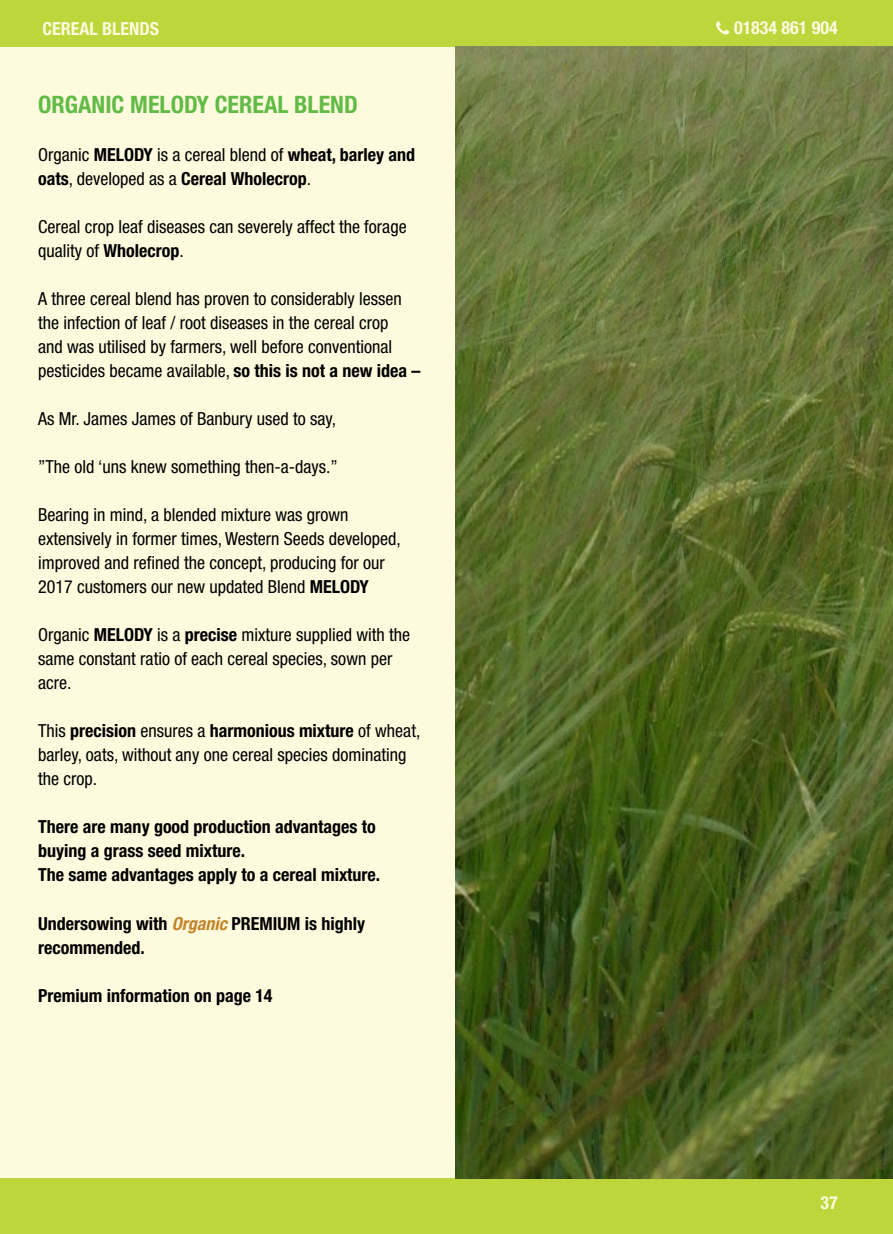
<style>
.page{position:relative;width:893px;height:1234px;background:#fff}
.page>*{position:absolute;margin:0;border:0;box-sizing:border-box;transform-origin:0 0}
.small_header_green{font:700 condensed 24px "Helvetica Neue LT Std";color:#62bb46}
.t1{font:condensed 18px/24px "Helvetica Neue LT Std";color:#000}
.t2{font:700 condensed 18px/24px "Helvetica Neue LT Std";color:#000}
.t3{font:700 condensed 18px "Helvetica Neue LT Std";color:#fdfadd}
.s1{font-weight:400}
.s2{font-weight:700}
.s3{font-style:italic;color:#c2842b}
</style>
<div class="page">
<div style="left:0;top:0;width:893px;height:1233px;background:#fdfadd"></div>
<div style="left:0;top:0;width:893px;height:47px;background:#bcd63b"></div>
<div style="left:0;top:1178px;width:893px;height:55px;background:#bcd63b"></div>
<svg style="left:716px;top:21px;width:13px;height:14px"></svg>
<img style="left:455px;top:47px;width:438px;height:1131px">
<p class="t3" style="left:43px;top:18px;width:118px">CEREAL BLENDS</p>
<p class="small_header_green" style="left:38px;top:90px;width:321px">ORGANIC MELODY CEREAL BLEND</p>
<p class="t2" style="left:38px;top:142px;width:378px"><span class="s1">Organic</span> MELODY <span class="s1">is a cereal blend of</span> wheat, barley and oats<span class="s1">, developed as a</span> Cereal Wholecrop<span class="s1">.</span></p>
<p class="t1" style="left:38px;top:214px;width:370px">Cereal crop leaf diseases can severely affect the forage quality of <span class="s2">Wholecrop</span>.</p>
<p class="t1" style="left:38px;top:286px;width:384px">A three cereal blend has proven to considerably lessen the infection of leaf / root diseases in the cereal crop<br>and was utilised by farmers, well before conventional pesticides became available, <span class="s2">so this is not a new idea –</span></p>
<p class="t1" style="left:38px;top:406px;width:299px">As Mr. James James of Banbury used to say,</p>
<p class="t1" style="left:38px;top:454px;width:301px">”The old ‘uns knew something then-a-days.”</p>
<p class="t1" style="left:38px;top:502px;width:364px">Bearing in mind, a blended mixture was grown extensively in former times, Western Seeds developed, improved and refined the concept, producing for our 2017 customers our new updated Blend <span class="s2">MELODY</span></p>
<p class="t1" style="left:38px;top:622px;width:373px">Organic <span class="s2">MELODY</span> is a <span class="s2">precise</span> mixture supplied with the same constant ratio of each cereal species, sown per acre.</p>
<p class="t1" style="left:38px;top:718px;width:384px">This <span class="s2">precision</span> ensures a <span class="s2">harmonious mixture</span> of wheat, barley, oats, without any one cereal species dominating the crop.</p>
<p class="t2" style="left:38px;top:814px;width:339px">There are many good production advantages to buying a grass seed mixture.</p>
<p class="t2" style="left:38px;top:862px;width:343px">The same advantages apply to a cereal mixture.</p>
<p class="t2" style="left:38px;top:910px;width:328px">Undersowing with <span class="s3">Organic</span> PREMIUM is highly recommended.</p>
<p class="t2" style="left:38px;top:982px;width:236px">Premium information on page 14</p>
<p class="t3" style="left:734px;top:17px;width:105px">01834 861 904</p>
<p class="t3" style="left:820px;top:1190px;width:19px">37</p>
</div>
